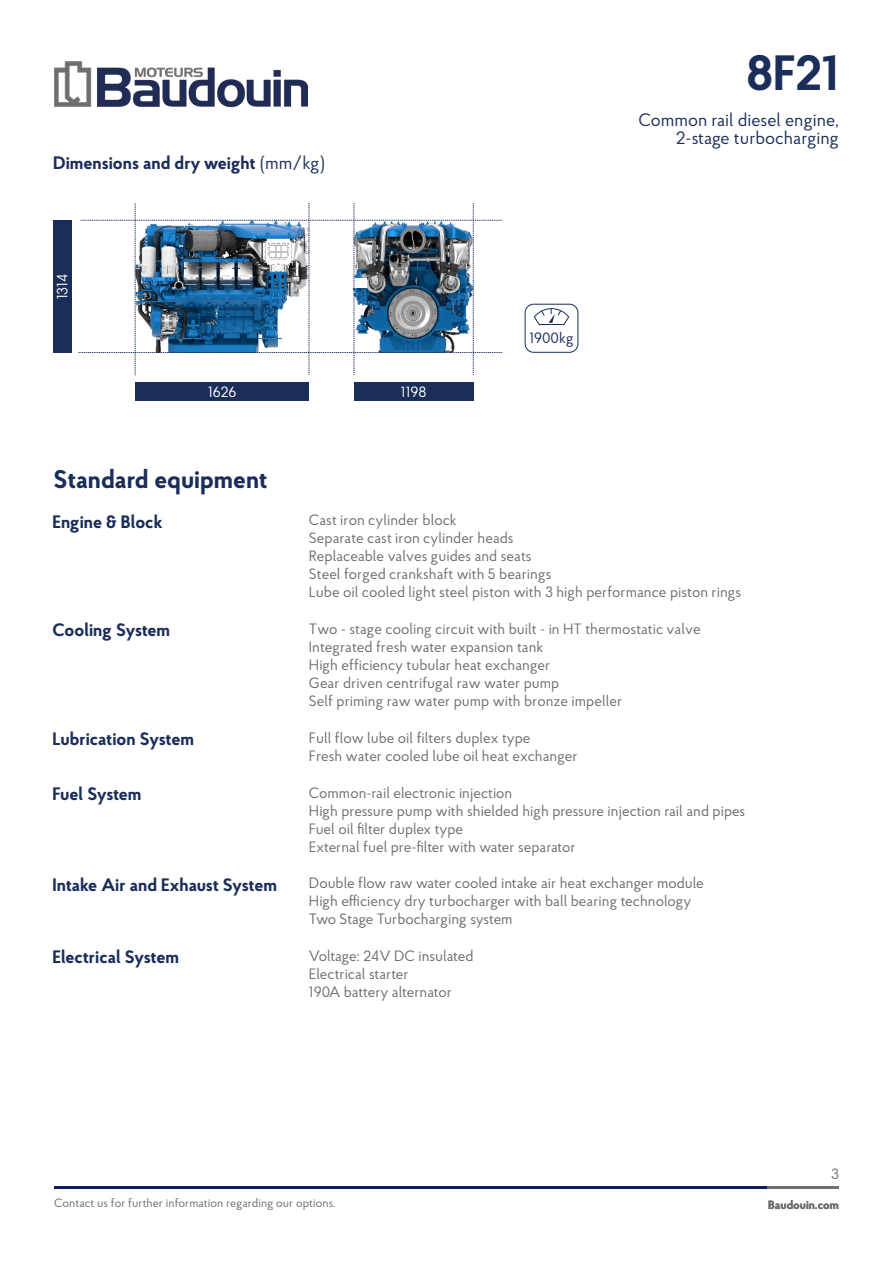
<style>
.page{position:relative;width:893px;height:1263px;background:#fff}
.page>*{position:absolute;margin:0;border:0;box-sizing:border-box;transform-origin:0 0}
.t1{font:700 49.5px "Proba Pro";color:#1b2e5a}
.t2{font:700 25.5px "Proba Pro";color:#1b2e5a}
.t3{font:700 18px "Proba Pro";color:#1b2e5a}
.t4{font:18px "Proba Pro";color:#1b2e5a}
.t5{font:15px "Proba Pro";color:#6c6d70}
.t6{font:15px "Proba Pro";color:#fff}
.t7{font:15px "Proba Pro";color:#1b2e5a}
.t8{font:12px "Proba Pro";color:#6c6d70}
.t9{font:700 12px "Proba Pro";color:#6c6d70}
.s1{font-weight:400}
</style>
<div class="page">
<hr style="left:54px;top:1186px;width:715px;height:3px;background:#0e1d61">
<hr style="left:768px;top:1186px;width:71px;height:3px;background:#706f6f">
<img style="left:54px;top:62px;width:253px;height:46px">
<div style="left:135px;top:383px;width:174px;height:18px;background:#1b2e5a"></div>
<div style="left:354px;top:383px;width:119px;height:18px;background:#1b2e5a"></div>
<div style="left:54px;top:220px;width:18px;height:133px;background:#1b2e5a"></div>
<svg style="left:79px;top:203px;width:423px;height:172px"></svg>
<div style="left:525px;top:304px;width:53px;height:49px;border:1px solid #1b2e5a;border-radius:9px"></div>
<svg style="left:534px;top:308px;width:36px;height:17px"></svg>
<p class="t3" style="left:53px;top:151px;width:273px">Dimensions and dry weight <span class="s1">(mm/kg)</span></p>
<p class="t6" style="left:52px;top:299px;width:27px;rotate:-90deg">1314</p>
<p class="t6" style="left:208px;top:382px;width:30px">1626</p>
<p class="t6" style="left:401px;top:382px;width:27px">1198</p>
<p class="t2" style="left:54px;top:462px;width:215px">Standard equipment</p>
<p class="t1" style="left:746px;top:39px;width:94px">8F21</p>
<p class="t4" style="left:638px;top:108px;width:202px">Common rail diesel engine,</p>
<p class="t4" style="left:676px;top:126px;width:164px">2-stage turbocharging</p>
<p class="t7" style="left:529px;top:328px;width:46px">1900kg</p>
<p class="t3" style="left:52px;top:509px;width:112px">Engine &amp; Block</p>
<p class="t5" style="left:309px;top:510px;width:149px">Cast iron cylinder block</p>
<p class="t5" style="left:309px;top:528px;width:206px">Separate cast iron cylinder heads</p>
<p class="t5" style="left:309px;top:546px;width:224px">Replaceable valves guides and seats</p>
<p class="t5" style="left:309px;top:564px;width:244px">Steel forged crankshaft with 5 bearings</p>
<p class="t5" style="left:309px;top:582px;width:434px">Lube oil cooled light steel piston with 3 high performance piston rings</p>
<p class="t3" style="left:52px;top:618px;width:119px">Cooling System</p>
<p class="t5" style="left:309px;top:619px;width:393px">Two - stage cooling circuit with built - in HT thermostatic valve</p>
<p class="t5" style="left:309px;top:637px;width:236px">Integrated fresh water expansion tank</p>
<p class="t5" style="left:309px;top:655px;width:243px">High efficiency tubular heat exchanger</p>
<p class="t5" style="left:309px;top:673px;width:252px">Gear driven centrifugal raw water pump</p>
<p class="t5" style="left:309px;top:691px;width:315px">Self priming raw water pump with bronze impeller</p>
<p class="t3" style="left:52px;top:727px;width:143px">Lubrication System</p>
<p class="t5" style="left:309px;top:728px;width:223px">Full flow lube oil filters duplex type</p>
<p class="t5" style="left:309px;top:746px;width:270px">Fresh water cooled lube oil heat exchanger</p>
<p class="t3" style="left:52px;top:781px;width:91px">Fuel System</p>
<p class="t5" style="left:309px;top:783px;width:205px">Common-rail electronic injection</p>
<p class="t5" style="left:309px;top:801px;width:438px">High pressure pump with shielded high pressure injection rail and pipes</p>
<p class="t5" style="left:309px;top:819px;width:156px">Fuel oil filter duplex type</p>
<p class="t5" style="left:309px;top:837px;width:268px">External fuel pre-filter with water separator</p>
<p class="t3" style="left:52px;top:872px;width:226px">Intake Air and Exhaust System</p>
<p class="t5" style="left:309px;top:873px;width:396px">Double flow raw water cooled intake air heat exchanger module</p>
<p class="t5" style="left:309px;top:891px;width:384px">High efficiency dry turbocharger with ball bearing technology</p>
<p class="t5" style="left:309px;top:909px;width:205px">Two Stage Turbocharging system</p>
<p class="t3" style="left:52px;top:945px;width:128px">Electrical System</p>
<p class="t5" style="left:309px;top:946px;width:166px">Voltage: 24V DC insulated</p>
<p class="t5" style="left:309px;top:964px;width:101px">Electrical starter</p>
<p class="t5" style="left:309px;top:982px;width:144px">190A battery alternator</p>
<p class="t8" style="left:54px;top:1195px;width:283px">Contact us for further information regarding our options.</p>
<p class="t5" style="left:831px;top:1164px;width:9px">3</p>
<p class="t9" style="left:768px;top:1197px;width:72px">Baudouin.com</p>
</div>
